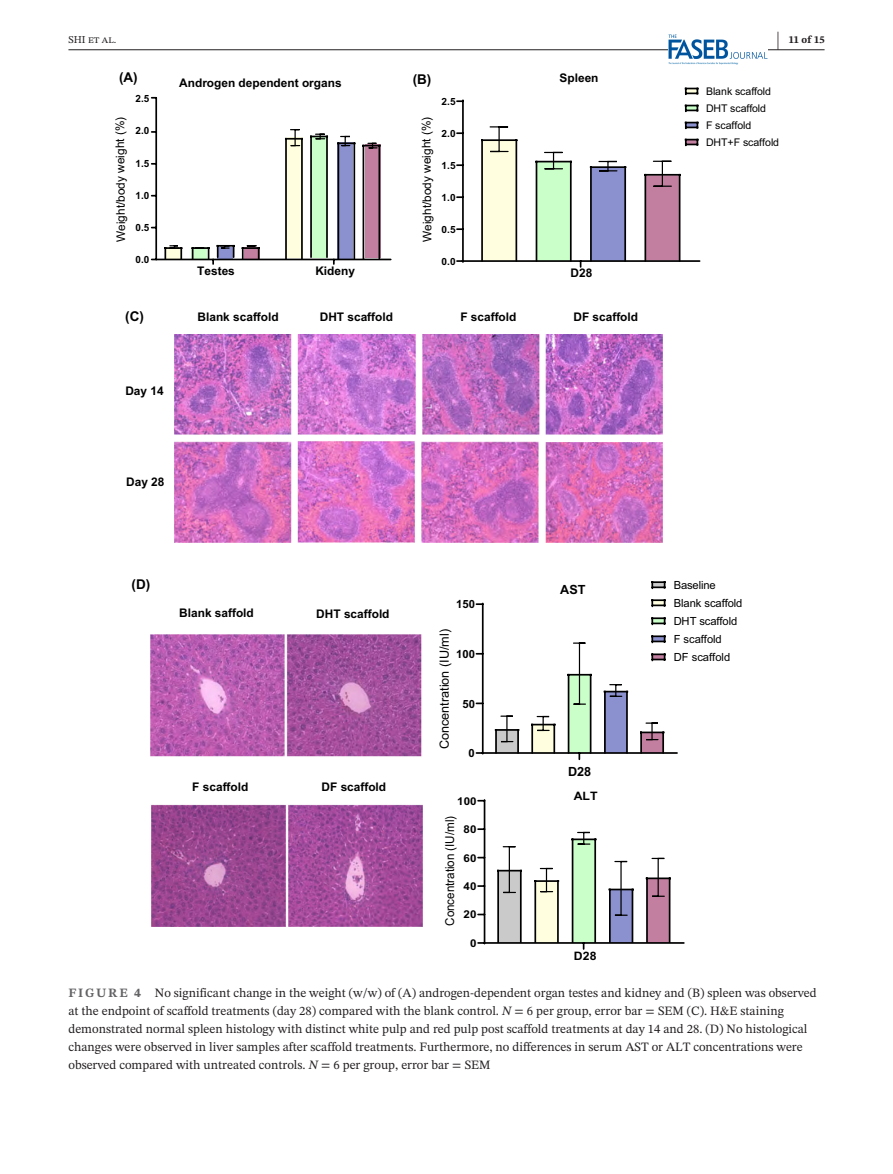
<style>
.page{position:relative;width:893px;height:1174px;background:#fff}
.page>*{position:absolute;margin:0;border:0;box-sizing:border-box;transform-origin:0 0}
.t1{font:700 21px "STIX Two Text";color:#231f20;scale:.42 1}
.t2{font:700 13.5px "Arial";color:#000}
.t3{font:12.75px/18px "STIX Two Text";color:#231f20}
.t4{font:12.6px "Arial";color:#000}
.t5{font:700 12.6px "Arial";color:#000}
.t6{font:12.3px "Arial";color:#000;scale:.95 1}
.t7{font:700 11.85px "Arial";color:#000}
.t8{font:11.85px "Arial";color:#000}
.t9{font:700 11.55px "Arial";color:#000;scale:1.06 1}
.t10{font:11.25px/18px "Arial";letter-spacing:-.005em;color:#000}
.t11{font:700 11.25px "Arial";letter-spacing:.005em;color:#000}
.t12{font:700 10.8px "Arial";letter-spacing:.015em;color:#000;scale:1.07 1}
.t13{font:10.5px/17px "Arial";letter-spacing:-.005em;color:#000}
.t14{font:10.5px "STIX Two Text";color:#231f20}
.t15{font:700 10.5px "STIX Two Text";color:#231f20}
.t16{font:700 9.9px "Arial";color:#000}
.s1{font-weight:700;color:#636366}
.s2{font-style:italic}
</style>
<div class="page">
<hr style="left:68px;top:49px;width:756px;height:1px;background:#231f20">
<img style="left:668px;top:35px;width:99px;height:30px">
<img style="left:174px;top:334px;width:489px;height:208px">
<img style="left:151px;top:634px;width:271px;height:292px">
<hr style="left:482px;top:752px;width:195px;height:2px;background:#000">
<svg style="left:476px;top:603px;width:6px;height:2px"></svg>
<svg style="left:476px;top:702px;width:6px;height:2px"></svg>
<svg style="left:476px;top:752px;width:6px;height:2px"></svg>
<hr style="left:482px;top:603px;width:2px;height:150px;background:#000">
<svg style="left:651px;top:581px;width:15px;height:9px"></svg>
<svg style="left:651px;top:599px;width:15px;height:9px"></svg>
<svg style="left:651px;top:617px;width:15px;height:9px"></svg>
<svg style="left:493px;top:635px;width:174px;height:124px"></svg>
<hr style="left:484px;top:942px;width:200px;height:1px;background:#000">
<svg style="left:478px;top:828px;width:6px;height:2px"></svg>
<svg style="left:478px;top:856px;width:6px;height:2px"></svg>
<svg style="left:478px;top:885px;width:6px;height:2px"></svg>
<svg style="left:478px;top:913px;width:6px;height:2px"></svg>
<hr style="left:484px;top:800px;width:1px;height:143px;background:#000">
<svg style="left:495px;top:831px;width:177px;height:118px"></svg>
<svg style="left:684px;top:87px;width:15px;height:9px"></svg>
<svg style="left:684px;top:104px;width:15px;height:9px"></svg>
<hr style="left:156px;top:259px;width:235px;height:1px;background:#000">
<hr style="left:155px;top:98px;width:2px;height:161px;background:#000">
<svg style="left:163px;top:129px;width:219px;height:135px"></svg>
<hr style="left:462px;top:260px;width:238px;height:2px;background:#000">
<hr style="left:462px;top:100px;width:2px;height:162px;background:#000">
<svg style="left:479px;top:121px;width:221px;height:146px"></svg>
<h1 class="t1" style="left:777px;top:24px;width:8px">|</h1>
<p class="t14" style="left:68px;top:32px;width:49px">SHI et al.</p>
<p class="t15" style="left:789px;top:32px;width:37px">11 of 15</p>
<p class="t2" style="left:119px;top:67px;width:20px">(A)</p>
<p class="t2" style="left:413px;top:70px;width:20px">(B)</p>
<p class="t7" style="left:179px;top:74px;width:164px">Androgen dependent organs</p>
<p class="t7" style="left:560px;top:69px;width:40px">Spleen</p>
<p class="t16" style="left:136px;top:92px;width:15px">2.5</p>
<p class="t16" style="left:442px;top:94px;width:16px">2.5</p>
<p class="t8" style="left:113px;top:242px;width:127px;rotate:-91deg">W ydob/ thgie w %(thgie )</p>
<p class="t16" style="left:136px;top:124px;width:15px">2.0</p>
<p class="t16" style="left:136px;top:156px;width:15px">1.5</p>
<p class="t16" style="left:136px;top:188px;width:15px">1.0</p>
<p class="t16" style="left:136px;top:220px;width:15px">0.5</p>
<p class="t8" style="left:420px;top:242px;width:127px;rotate:-91deg">W ydob/ thgie w %(thgie )</p>
<p class="t16" style="left:442px;top:126px;width:16px">2.0</p>
<p class="t16" style="left:442px;top:158px;width:16px">1.5</p>
<p class="t16" style="left:442px;top:190px;width:16px">1.0</p>
<p class="t16" style="left:442px;top:222px;width:16px">0.5</p>
<p class="t16" style="left:136px;top:252px;width:15px">0.0</p>
<p class="t7" style="left:197px;top:262px;width:39px">Testes</p>
<p class="t7" style="left:315px;top:262px;width:41px">Kideny</p>
<p class="t16" style="left:442px;top:254px;width:16px">0.0</p>
<p class="t7" style="left:571px;top:265px;width:23px">D28</p>
<p class="t2" style="left:125px;top:306px;width:20px">(C)</p>
<p class="t7" style="left:125px;top:382px;width:40px">Day 14</p>
<p class="t7" style="left:126px;top:474px;width:40px">Day 28</p>
<p class="t7" style="left:198px;top:309px;width:83px">Blank scaffold</p>
<p class="t7" style="left:320px;top:308px;width:75px">DHT scaffold</p>
<p class="t7" style="left:460px;top:309px;width:58px">F scaffold</p>
<p class="t7" style="left:573px;top:308px;width:66px">DF scaffold</p>
<p class="t2" style="left:132px;top:574px;width:20px">(D)</p>
<p class="t7" style="left:179px;top:604px;width:76px">Blank saffold</p>
<p class="t7" style="left:316px;top:606px;width:75px">DHT scaffold</p>
<p class="t7" style="left:192px;top:778px;width:58px">F scaffold</p>
<p class="t7" style="left:321px;top:778px;width:66px">DF scaffold</p>
<p class="t11" style="left:456px;top:596px;width:20px">150</p>
<p class="t4" style="left:436px;top:749px;width:121px;rotate:-90deg">Concentration (IU/ml)</p>
<p class="t11" style="left:456px;top:646px;width:20px">100</p>
<p class="t11" style="left:462px;top:695px;width:14px">50</p>
<p class="t11" style="left:469px;top:745px;width:8px">0</p>
<p class="t12" style="left:457px;top:793px;width:20px">100</p>
<p class="t6" style="left:441px;top:925px;width:117px;rotate:-90deg">Concentration (IU/ml)</p>
<p class="t12" style="left:464px;top:821px;width:14px">80</p>
<p class="t12" style="left:464px;top:850px;width:14px">60</p>
<p class="t12" style="left:464px;top:878px;width:14px">40</p>
<p class="t12" style="left:464px;top:907px;width:14px">20</p>
<p class="t12" style="left:470px;top:935px;width:8px">0</p>
<p class="t5" style="left:560px;top:580px;width:27px">AST</p>
<p class="t5" style="left:568px;top:763px;width:25px">D28</p>
<p class="t9" style="left:574px;top:788px;width:24px">ALT</p>
<p class="t9" style="left:574px;top:948px;width:23px">D28</p>
<p class="t13" style="left:706px;top:82px;width:75px">Blank scaffold<br>DHT scaffold<br>F scaffold<br>DHT+F scaffold</p>
<p class="t10" style="left:674px;top:575px;width:70px">Baseline<br>Blank scaffold<br>DHT scaffold<br>F scaffold<br>DF scaffold</p>
<p class="t3" style="left:68px;top:983px;width:750px"><span class="s1">FIGURE 4</span> No significant change in the weight (w/w) of (A) androgen-dependent organ testes and kidney and (B) spleen was observed at the endpoint of scaffold treatments (day 28) compared with the blank control. <span class="s2">N</span> = 6 per group, error bar = SEM (C). H&amp;E staining demonstrated normal spleen histology with distinct white pulp and red pulp post scaffold treatments at day 14 and 28. (D) No histological changes were observed in liver samples after scaffold treatments. Furthermore, no differences in serum AST or ALT concentrations were observed compared with untreated controls. <span class="s2">N</span> = 6 per group, error bar = SEM</p>
</div>
